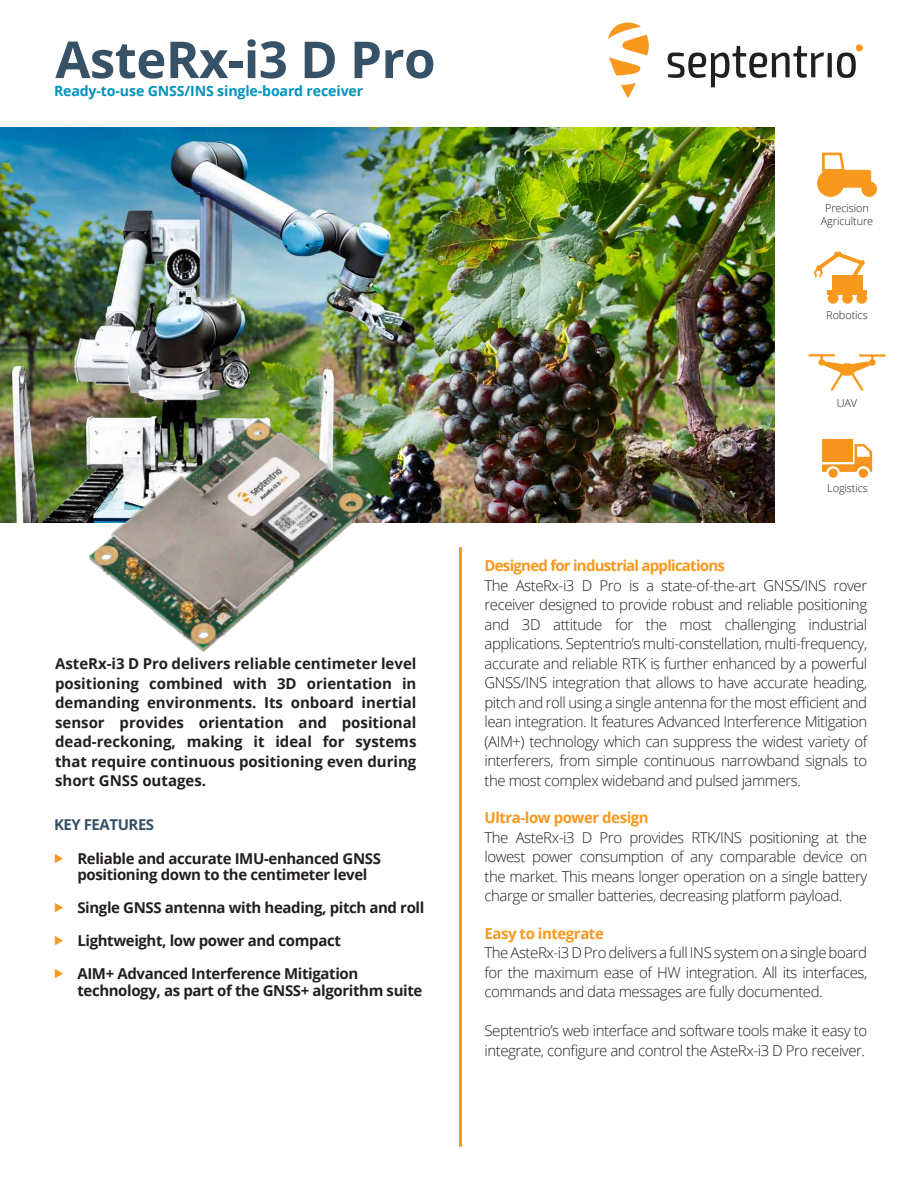
<style>
.page{position:relative;width:918px;height:1188px;background:#fff}
.page>*{position:absolute;margin:0;border:0;box-sizing:border-box;transform-origin:0 0}
.t1{font:700 51px "Open Sans";letter-spacing:-.01em;color:#375167}
.t2{font:300 15px/19.5px "Open Sans";letter-spacing:-.03em;color:#231f20;text-align:justify}
.t3{font:700 15px/19.5px "Open Sans";letter-spacing:-.025em;color:#231f20}
.t4{font:700 15px "Open Sans";letter-spacing:-.03em;color:#f8981d}
.t5{font:700 15px "Open Sans";letter-spacing:-.05em;color:#f8981d}
.t6{font:700 15px "Open Sans";letter-spacing:-.03em;color:#375167}
.t7{font:700 14.1px "Open Sans";letter-spacing:-.01em;color:#0093be}
.t8{font:300 10.95px/13px "Open Sans";letter-spacing:-.01em;color:#231f20;text-align:center}
</style>
<div class="page">
<img style="left:0;top:127px;width:775px;height:395px">
<hr style="left:860px;top:354px;width:25px;height:3px;background:#f8981d">
<div style="left:869px;top:359px;width:7px;height:7px;border:1px solid #f8981d;border-radius:50%"></div>
<hr style="left:809px;top:354px;width:25px;height:3px;background:#f8981d">
<svg style="left:819px;top:356px;width:56px;height:35px"></svg>
<div style="left:818px;top:359px;width:7px;height:7px;border:1px solid #f8981d;border-radius:50%"></div>
<svg style="left:822px;top:444px;width:50px;height:28px"></svg>
<svg style="left:827px;top:467px;width:12px;height:12px"></svg>
<div style="left:826px;top:466px;width:14px;height:14px;border:2px solid #fff;border-radius:50%"></div>
<div style="left:858px;top:467px;width:11px;height:12px;background:#f7941d;border-radius:50%"></div>
<div style="left:857px;top:466px;width:13px;height:14px;border:2px solid #fff;border-radius:50%"></div>
<div style="left:822px;top:440px;width:30px;height:22px;background:#f7941d"></div>
<hr style="left:459px;top:547px;width:3px;height:600px;background:#f8981d">
<svg style="left:608px;top:23px;width:41px;height:53px"></svg>
<svg style="left:621px;top:83px;width:15px;height:15px"></svg>
<div style="left:856px;top:44px;width:7px;height:7px;background:#f89826;border-radius:50%"></div>
<svg style="left:668px;top:46px;width:188px;height:41px"></svg>
<hr style="left:828px;top:290px;width:39px;height:4px;background:#f8981d">
<div style="left:858px;top:295px;width:7px;height:7px;background:#f8981d;border-radius:50%"></div>
<div style="left:856px;top:293px;width:11px;height:11px;border:3px solid #f8981d;border-radius:50%"></div>
<div style="left:829px;top:295px;width:8px;height:7px;background:#f8981d;border-radius:50%"></div>
<div style="left:828px;top:293px;width:10px;height:11px;border:3px solid #f8981d;border-radius:50%"></div>
<div style="left:832px;top:275px;width:31px;height:15px;background:#f8981d"></div>
<div style="left:844px;top:295px;width:7px;height:7px;background:#f8981d;border-radius:50%"></div>
<div style="left:842px;top:293px;width:11px;height:11px;border:3px solid #f8981d;border-radius:50%"></div>
<svg style="left:814px;top:251px;width:51px;height:27px"></svg>
<img style="left:67px;top:407px;width:342px;height:246px">
<div style="left:862px;top:182px;width:15px;height:14px;background:#f8981d;border-radius:50%"></div>
<div style="left:861px;top:181px;width:16px;height:16px;border:1px solid #f8981d;border-radius:50%"></div>
<div style="left:818px;top:170px;width:26px;height:26px;background:#f8981d;border-radius:50%"></div>
<div style="left:817px;top:170px;width:27px;height:27px;border:1px solid #f8981d;border-radius:50%"></div>
<svg style="left:821px;top:152px;width:51px;height:36px"></svg>
<h1 class="t1" style="left:55px;top:24px;width:382px">AsteRx-i3 D Pro</h1>
<p class="t7" style="left:54px;top:81px;width:311px">Ready-to-use GNSS/INS single-board receiver</p>
<p class="t3" style="left:55px;top:653px;width:363px;text-align:justify">AsteRx-i3 D Pro delivers reliable centimeter level positioning combined with 3D orientation in demanding environments. Its onboard inertial sensor provides orientation and positional dead-reckoning, making it ideal for systems that require continuous positioning even during short GNSS outages.</p>
<p class="t6" style="left:54px;top:814px;width:102px">KEY FEATURES</p>
<p class="t3" style="left:77px;top:850px;width:305px;line-height:16.5px">Reliable and accurate IMU-enhanced GNSS positioning down to the centimeter level</p>
<p class="t3" style="left:77px;top:898px;width:349px">Single GNSS antenna with heading, pitch and roll</p>
<p class="t3" style="left:77px;top:931px;width:265px">Lightweight, low power and compact</p>
<p class="t3" style="left:77px;top:965px;width:346px;line-height:16.5px">AIM+ Advanced Interference Mitigation technology, as part of the GNSS+ algorithm suite</p>
<p class="t8" style="left:821px;top:201px;width:54px">Precision<br>Agriculture</p>
<p class="t8" style="left:826px;top:309px;width:43px">Robotics</p>
<p class="t8" style="left:837px;top:396px;width:22px">UAV</p>
<p class="t8" style="left:827px;top:481px;width:42px">Logistics</p>
<p class="t5" style="left:485px;top:555px;width:242px">Designed for industrial applications</p>
<p class="t2" style="left:485px;top:575px;width:384px">The AsteRx-i3 D Pro is a state-of-the-art GNSS/INS rover receiver designed to provide robust and reliable positioning and 3D attitude for the most challenging industrial applications. Septentrio’s multi-constellation, multi-frequency, accurate and reliable RTK is further enhanced by a powerful GNSS/INS integration that allows to have accurate heading, pitch and roll using a single antenna for the most efficient and lean integration. It features Advanced Interference Mitigation (AIM+) technology which can suppress the widest variety of interferers, from simple continuous narrowband signals to the most complex wideband and pulsed jammers.</p>
<p class="t4" style="left:485px;top:807px;width:166px">Ultra-low power design</p>
<p class="t2" style="left:485px;top:827px;width:384px">The AsteRx-i3 D Pro provides RTK/INS positioning at the lowest power consumption of any comparable device on the market. This means longer operation on a single battery charge or smaller batteries, decreasing platform payload.</p>
<p class="t4" style="left:485px;top:923px;width:121px">Easy to integrate</p>
<p class="t2" style="left:485px;top:943px;width:384px">The AsteRx-i3 D Pro delivers a full INS system on a single board for the maximum ease of HW integration. All its interfaces, commands and data messages are fully documented.</p>
<p class="t2" style="left:485px;top:1021px;width:384px">Septentrio’s web interface and software tools make it easy to integrate, configure and control the AsteRx-i3 D Pro receiver.</p>
</div>
